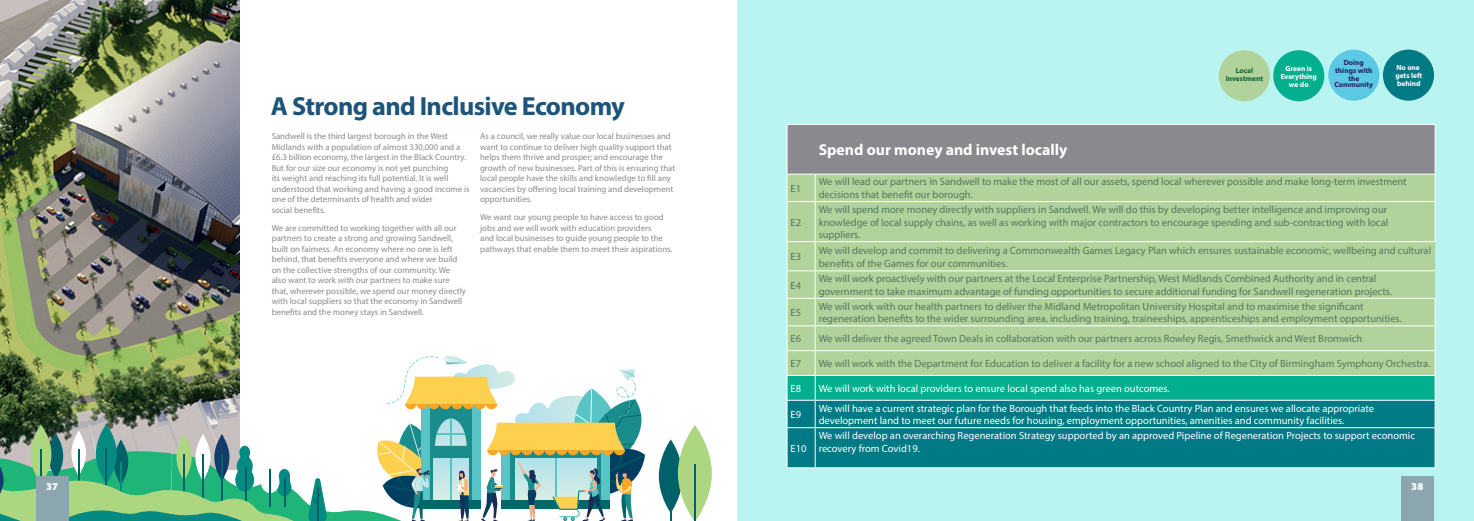
<style>
.page{position:relative;width:1474px;height:521px;background:#fff}
.page>*{position:absolute;margin:0;border:0;box-sizing:border-box;transform-origin:0 0}
.t1{font:700 26.25px "Myriad Pro";letter-spacing:-.025em;color:#1c547a}
.t2{font:700 15.75px "Myriad Pro";color:#fff}
.t3{font:10.5px/12.6px "Myriad Pro";color:#547861}
.t4{font:10.5px/12.6px "Myriad Pro";color:#fff}
.t5{font:900 10.5px "Myriad Pro";color:#fff}
.t6{font:8.75px/10.5px "Myriad Pro";color:#8a8a8e}
.t7{font:700 7.44px/8px "Myriad Pro";color:#fff}
.t8{font:700 7.44px/8px "Myriad Pro";color:#252161;text-align:center}
.t9{font:700 7.44px/8px "Myriad Pro";color:#0c6638;text-align:center}
</style>
<div class="page">
<img style="left:0;top:0;width:239px;height:355px">
<div style="left:737px;top:0;width:736px;height:521px;background:#b9f4f1"></div>
<div style="left:787px;top:125px;width:647px;height:49px;background:#8a8a8e"></div>
<div style="left:787px;top:202px;width:647px;height:39px;background:#b1d29a"></div>
<div style="left:787px;top:428px;width:647px;height:39px;background:#007a85"></div>
<div style="left:786px;top:174px;width:649px;height:28px;background:#b1d29a"></div>
<hr style="left:786px;top:202px;width:1px;height:39px;background:#fff">
<hr style="left:815px;top:201px;width:620px;height:1px;background:#fff">
<hr style="left:1434px;top:202px;width:1px;height:39px;background:#fff">
<svg style="left:786px;top:467px;width:29px;height:1px"></svg>
<hr style="left:815px;top:467px;width:620px;height:1px;background:#fff">
<hr style="left:786px;top:428px;width:1px;height:39px;background:#fff">
<hr style="left:814px;top:428px;width:1px;height:39px;background:#fff">
<hr style="left:1434px;top:428px;width:1px;height:39px;background:#fff">
<hr style="left:814px;top:202px;width:1px;height:39px;background:#fff">
<svg style="left:786px;top:241px;width:649px;height:187px;background:#85c39a"></svg>
<svg style="left:786px;top:124px;width:29px;height:1px"></svg>
<hr style="left:786px;top:125px;width:1px;height:49px;background:#fff">
<hr style="left:815px;top:124px;width:620px;height:1px;background:#fff">
<hr style="left:1434px;top:125px;width:1px;height:49px;background:#fff">
<svg style="left:659px;top:439px;width:23px;height:74px"></svg>
<hr style="left:669px;top:475px;width:2px;height:46px;background:#006169">
<svg style="left:678px;top:425px;width:34px;height:96px"></svg>
<hr style="left:694px;top:465px;width:2px;height:56px;background:#006169">
<div style="left:1218px;top:50px;width:51px;height:51px;background:#b1d29a;border-radius:50%"></div>
<div style="left:1382px;top:50px;width:51px;height:51px;background:#007a85;border-radius:50%"></div>
<div style="left:1328px;top:50px;width:51px;height:51px;background:#5bc9e3;border-radius:50%"></div>
<div style="left:1273px;top:50px;width:51px;height:51px;background:#01af8e;border-radius:50%"></div>
<div style="left:1401px;top:476px;width:32px;height:45px;background:#8ca6ad"></div>
<svg style="left:0;top:355px;width:645px;height:166px"></svg>
<p class="t1" style="left:271px;top:89px;width:355px">A Strong and Inclusive Economy</p>
<p class="t6" style="left:272px;top:131px;width:199px">Sandwell is the third largest borough in the West Midlands with a population of almost 330,000 and a £6.3 billion economy, the largest in the Black Country.<br>But for our size our economy is not yet punching<br>its weight and reaching its full potential. It is well understood that working and having a good income is one of the determinants of health and wider<br>social benefits.</p>
<p class="t6" style="left:272px;top:222px;width:196px">We are committed to working together with all our partners to create a strong and growing Sandwell, built on fairness. An economy where no one is left behind, that benefits everyone and where we build on the collective strengths of our community. We also want to work with our partners to make sure that, wherever possible, we spend our money directly with local suppliers so that the economy in Sandwell benefits and the money stays in Sandwell.</p>
<p class="t6" style="left:480px;top:131px;width:197px">As a council, we really value our local businesses and want to continue to deliver high quality support that helps them thrive and prosper; and encourage the growth of new businesses. Part of this is ensuring that local people have the skills and knowledge to fill any vacancies by offering local training and development opportunities.</p>
<p class="t6" style="left:480px;top:212px;width:194px">We want our young people to have access to good jobs and we will work with education providers<br>and local businesses to guide young people to the pathways that enable them to meet their aspirations.</p>
<p class="t2" style="left:818px;top:140px;width:250px">Spend our money and invest locally</p>
<p class="t8" style="left:1335px;top:58px;width:39px">Doing things with the</p>
<p class="t8" style="left:1334px;top:81px;width:40px">Community</p>
<p class="t9" style="left:1225px;top:66px;width:39px">Local<br>Investment</p>
<p class="t7" style="left:1395px;top:63px;width:28px">No one gets left behind</p>
<p class="t7" style="left:1280px;top:64px;width:38px;text-align:center">Green is<br>Everything we do</p>
<p class="t3" style="left:790px;top:182px;width:12px">E1</p>
<p class="t3" style="left:818px;top:175px;width:589px">We will lead our partners in Sandwell to make the most of all our assets, spend local wherever possible and make long-term investment decisions that benefit our borough.</p>
<p class="t3" style="left:790px;top:216px;width:12px">E2</p>
<p class="t3" style="left:818px;top:203px;width:571px;text-align:justify">We will spend more money directly with suppliers in Sandwell. We will do this by developing better intelligence and improving our knowledge of local supply chains, as well as working with major contractors to encourage spending and sub-contracting with local suppliers.</p>
<p class="t3" style="left:790px;top:250px;width:12px">E3</p>
<p class="t3" style="left:818px;top:244px;width:614px">We will develop and commit to delivering a Commonwealth Games Legacy Plan which ensures sustainable economic, wellbeing and cultural benefits of the Games for our communities.</p>
<p class="t3" style="left:790px;top:278px;width:12px">E4</p>
<p class="t3" style="left:818px;top:272px;width:575px">We will work proactively with our partners at the Local Enterprise Partnership, West Midlands Combined Authority and in central government to take maximum advantage of funding opportunities to secure additional funding for Sandwell regeneration projects.</p>
<p class="t3" style="left:790px;top:306px;width:12px">E5</p>
<p class="t3" style="left:818px;top:300px;width:584px">We will work with our health partners to deliver the Midland Metropolitan University Hospital and to maximise the significant regeneration benefits to the wider surrounding area, including training, traineeships, apprenticeships and employment opportunities.</p>
<p class="t3" style="left:790px;top:332px;width:12px">E6</p>
<p class="t3" style="left:818px;top:332px;width:545px">We will deliver the agreed Town Deals in collaboration with our partners across Rowley Regis, Smethwick and West Bromwich</p>
<p class="t3" style="left:790px;top:357px;width:12px">E7</p>
<p class="t3" style="left:818px;top:357px;width:613px">We will work with the Department for Education to deliver a facility for a new school aligned to the City of Birmingham Symphony Orchestra.</p>
<p class="t4" style="left:790px;top:382px;width:12px">E8</p>
<p class="t4" style="left:818px;top:382px;width:352px">We will work with local providers to ensure local spend also has green outcomes.</p>
<p class="t4" style="left:790px;top:408px;width:12px">E9</p>
<p class="t4" style="left:818px;top:402px;width:557px">We will have a current strategic plan for the Borough that feeds into the Black Country Plan and ensures we allocate appropriate development land to meet our future needs for housing, employment opportunities, amenities and community facilities.</p>
<p class="t4" style="left:790px;top:442px;width:17px">E10</p>
<p class="t4" style="left:818px;top:429px;width:598px">We will develop an overarching Regeneration Strategy supported by an approved Pipeline of Regeneration Projects to support economic recovery from Covid19.</p>
<p class="t5" style="left:46px;top:479px;width:14px">37</p>
<p class="t5" style="left:1411px;top:479px;width:14px">38</p>
</div>
